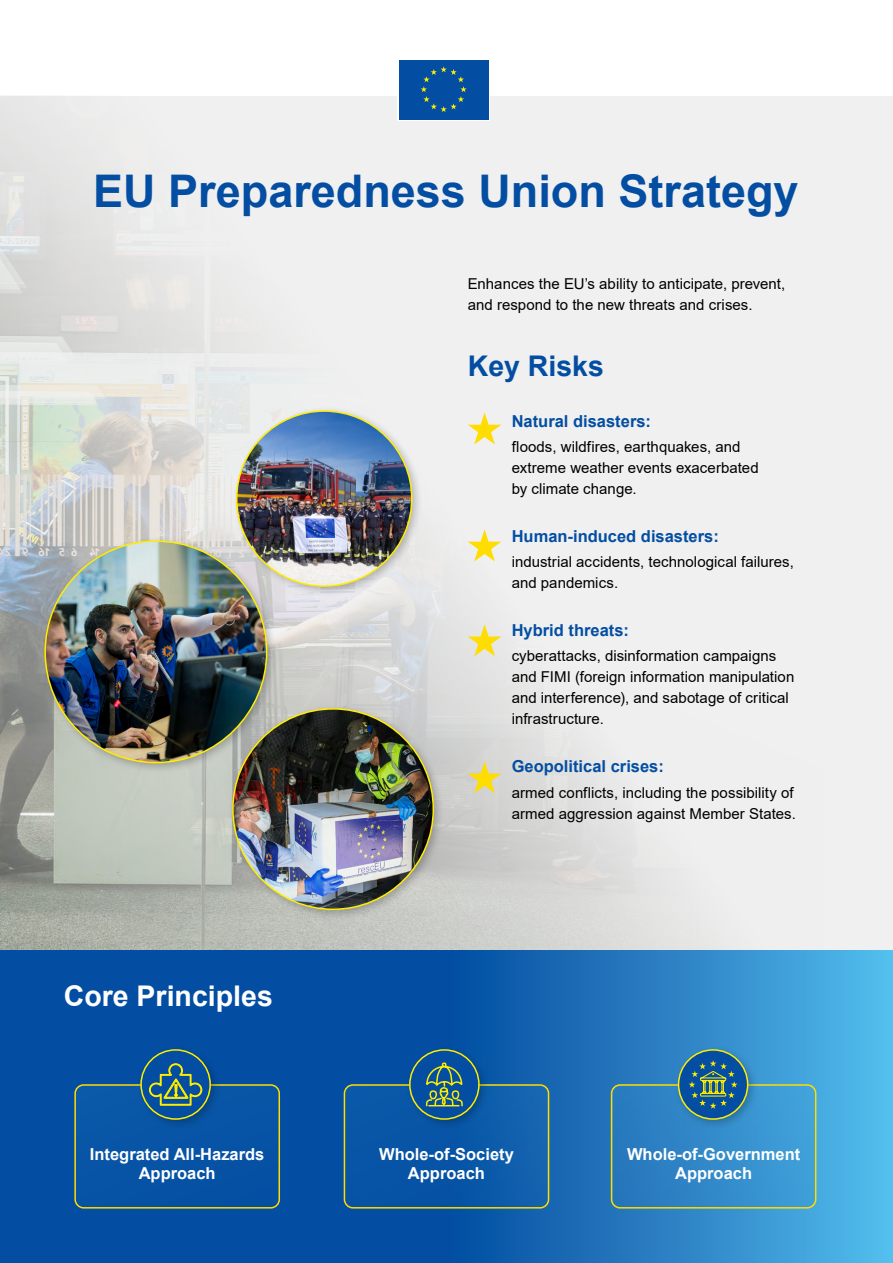
<style>
.page{position:relative;width:893px;height:1263px;background:#fff}
.page>*{position:absolute;margin:0;border:0;box-sizing:border-box;transform-origin:0 0}
.Title_2{font:700 45px "Arial";color:#034ea2}
.Title_1{font:700 28.5px "Arial";color:#fff}
.Title_1-2{font:700 28.5px "Arial";color:#034ea2}
.t1{font:700 16.5px/19.5px "Arial";color:#fff;text-align:center}
.Subtitles{font:700 16.5px "Arial";color:#034ea2}
.Body{font:15px/21px "Arial";color:#000}
</style>
<div class="page">
<div style="left:0;top:96px;width:893px;height:867px;background:#f0f0f0"></div>
<img style="left:0;top:96px;width:711px;height:854px">
<svg style="left:0;top:950px;width:893px;height:313px;background:#196ab4"></svg>
<div style="left:40px;top:536px;width:238px;height:237px;background:#000;opacity:.24"></div>
<img style="left:45px;top:541px;width:222px;height:221px;border-radius:111px">
<div style="left:228px;top:704px;width:216px;height:216px;background:#000;opacity:.24"></div>
<img style="left:233px;top:709px;width:200px;height:200px;border-radius:100px">
<div style="left:232px;top:406px;width:191px;height:191px;background:#000;opacity:.24"></div>
<img style="left:237px;top:411px;width:175px;height:175px">
<div style="left:398px;top:58px;width:92px;height:63px;background:linear-gradient(to bottom,#034ea2,#034ea2)"></div>
<div style="left:399px;top:60px;width:89px;height:59px;background:#034ea2"></div>
<svg style="left:421px;top:66px;width:46px;height:46px"></svg>
<div style="left:612px;top:1085px;width:204px;height:123px;background:linear-gradient(to right,#2675bb,#40a1da);border-radius:9px"></div>
<div style="left:611px;top:1084px;width:205px;height:124px;border:2px solid #fd0;border-radius:9px"></div>
<div style="left:344px;top:1085px;width:205px;height:123px;background:linear-gradient(to right,#0450a3,#1160ad);border-radius:9px"></div>
<div style="left:344px;top:1084px;width:205px;height:124px;border:2px solid #fd0;border-radius:9px"></div>
<div style="left:75px;top:1085px;width:204px;height:123px;background:#0753a5;border-radius:9px"></div>
<div style="left:74px;top:1084px;width:206px;height:124px;border:2px solid #fd0;border-radius:9px"></div>
<div style="left:136px;top:1045px;width:85px;height:85px;background:#000;opacity:.24"></div>
<div style="left:141px;top:1050px;width:69px;height:69px;background:#034ea2;border-radius:50%"></div>
<svg style="left:149px;top:1063px;width:53px;height:56px"></svg>
<div style="left:140px;top:1049px;width:71px;height:71px;border:2px solid #ffed00;border-radius:50%"></div>
<div style="left:673px;top:1045px;width:86px;height:85px;background:#000;opacity:.24"></div>
<div style="left:679px;top:1050px;width:69px;height:69px;background:#034ea2;border-radius:50%"></div>
<svg style="left:689px;top:1060px;width:48px;height:49px"></svg>
<div style="left:678px;top:1049px;width:70px;height:71px;border:2px solid #ffed00;border-radius:50%"></div>
<div style="left:405px;top:1045px;width:85px;height:85px;background:#000;opacity:.24"></div>
<div style="left:410px;top:1050px;width:69px;height:69px;background:#034ea2;border-radius:50%"></div>
<svg style="left:425px;top:1062px;width:38px;height:45px"></svg>
<div style="left:409px;top:1049px;width:71px;height:71px;border:2px solid #ffed00;border-radius:50%"></div>
<svg style="left:468px;top:412px;width:33px;height:32px"></svg>
<svg style="left:468px;top:529px;width:33px;height:32px"></svg>
<svg style="left:468px;top:624px;width:33px;height:32px"></svg>
<svg style="left:468px;top:761px;width:33px;height:32px"></svg>
<p class="Title_2" style="left:93px;top:160px;width:707px">EU Preparedness Union Strategy</p>
<p class="Body" style="left:468px;top:274px;width:319px">Enhances the EU’s ability to anticipate, prevent, and respond to the new threats and crises.</p>
<p class="Title_1-2" style="left:468px;top:346px;width:138px">Key Risks</p>
<p class="Title_1" style="left:64px;top:976px;width:211px">Core Principles</p>
<p class="t1" style="left:90px;top:1144px;width:176px">Integrated All-Hazards<br>Approach</p>
<p class="Subtitles" style="left:512px;top:409px;width:141px">Natural disasters:</p>
<p class="Body" style="left:512px;top:436px;width:249px">floods, wildfires, earthquakes, and extreme weather events exacerbated by climate change.</p>
<p class="Subtitles" style="left:512px;top:524px;width:209px">Human-induced disasters:</p>
<p class="Body" style="left:512px;top:551px;width:284px">industrial accidents, technological failures, and pandemics.</p>
<p class="Subtitles" style="left:512px;top:619px;width:119px">Hybrid threats:</p>
<p class="Body" style="left:512px;top:645px;width:284px">cyberattacks, disinformation campaigns and FIMI (foreign information manipulation and interference), and sabotage of critical infrastructure.</p>
<p class="Subtitles" style="left:512px;top:755px;width:154px">Geopolitical crises:</p>
<p class="Body" style="left:512px;top:782px;width:286px">armed conflicts, including the possibility of armed aggression against Member States.</p>
<p class="t1" style="left:379px;top:1144px;width:136px">Whole-of-Society<br>Approach</p>
<p class="t1" style="left:627px;top:1144px;width:175px">Whole-of-Government<br>Approach</p>
</div>
